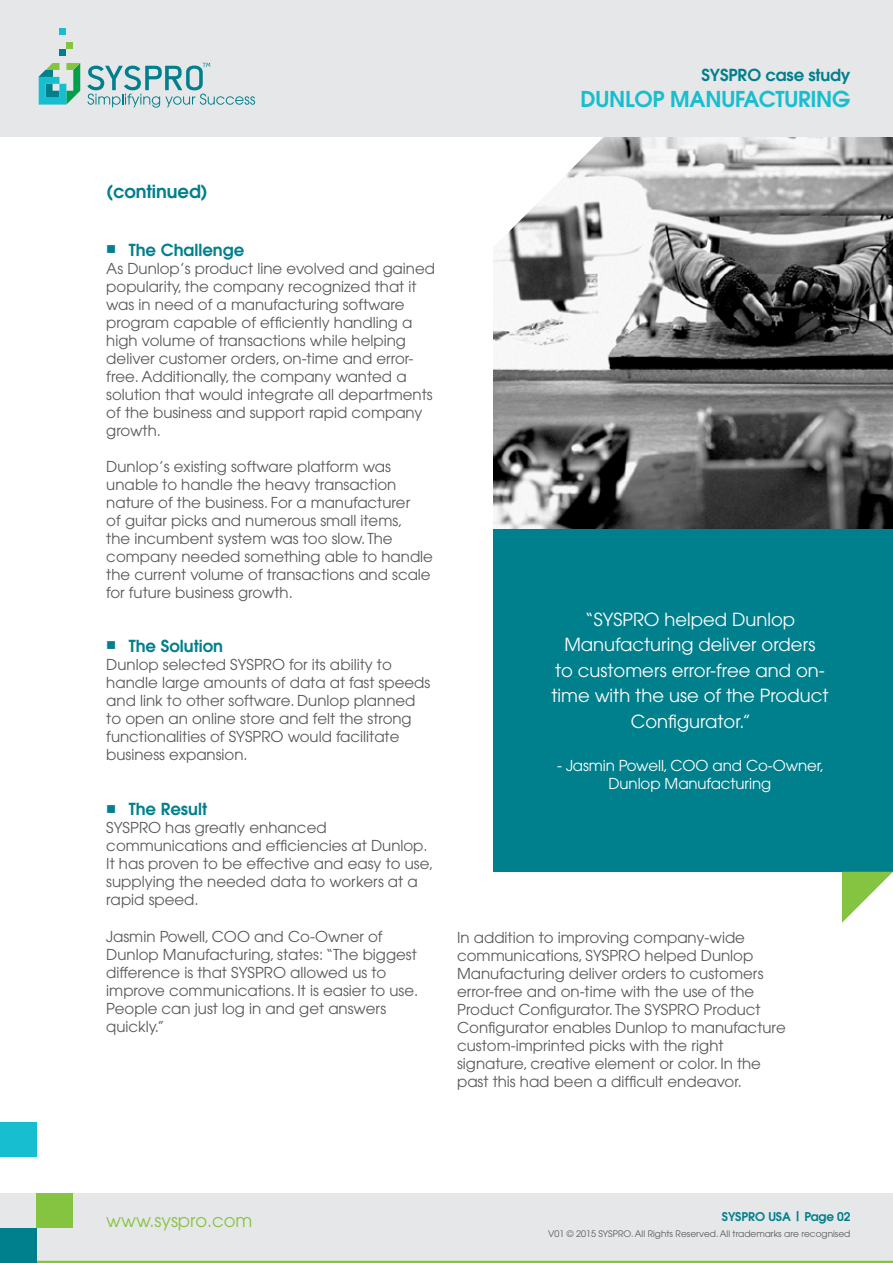
<style>
.page{position:relative;width:893px;height:1263px;background:#fff}
.page>*{position:absolute;margin:0;border:0;box-sizing:border-box;transform-origin:0 0}
.t1{font:600 21.75px "Avant Garde";letter-spacing:-.01em;color:#16becf}
.t2{font:18px/25.5px "Avant Garde";color:#fff;text-align:center}
.t3{font:18px "Avant Garde";color:#85c441}
.t4{font:600 18px "Avant Garde";letter-spacing:-.005em;color:#007f8c}
.t5{font:600 16.5px "Avant Garde";color:#007f8c}
.t6{font:15px/18px "Avant Garde";color:#58595b}
.t7{font:15px/18px "Avant Garde";letter-spacing:-.005em;color:#fff;text-align:center}
.t8{font:600 12px "Avant Garde";letter-spacing:-.01em;color:#007f8c}
.t9{font:9px "Avant Garde";color:#58595b}
</style>
<div class="page">
<img style="left:493px;top:136px;width:400px;height:393px">
<svg style="left:492px;top:136px;width:112px;height:112px"></svg>
<div style="left:0;top:0;width:893px;height:136px;background:#e6e7e8"></div>
<div style="left:0;top:1193px;width:893px;height:70px;background:#e6e7e8"></div>
<hr style="left:0;top:1261px;width:893px;height:2px;background:#85c441">
<div style="left:59px;top:49px;width:7px;height:7px;background:#007f8c"></div>
<div style="left:66px;top:42px;width:7px;height:7px;background:#85c441"></div>
<div style="left:59px;top:28px;width:7px;height:7px;background:#16becf"></div>
<svg style="left:39px;top:63px;width:41px;height:42px"></svg>
<svg style="left:87px;top:63px;width:168px;height:45px"></svg>
<div style="left:493px;top:529px;width:400px;height:343px;background:#007f8c"></div>
<svg style="left:842px;top:872px;width:51px;height:51px"></svg>
<div style="left:0;top:1228px;width:36px;height:35px;background:#007f8c"></div>
<div style="left:36px;top:1193px;width:36px;height:35px;background:#85c441"></div>
<div style="left:0;top:1123px;width:36px;height:34px;background:#16becf"></div>
<p class="t4" style="left:106px;top:179px;width:103px">(continued)</p>
<p class="t5" style="left:106px;top:239px;width:140px">■ The Challenge</p>
<p class="t6" style="left:106px;top:259px;width:330px">As Dunlop’s product line evolved and gained popularity, the company recognized that it was in need of a manufacturing software program capable of efficiently handling a high volume of transactions while helping deliver customer orders, on-time and error&shy;free. Additionally, the company wanted a solution that would integrate all departments of the business and support rapid company growth.</p>
<p class="t6" style="left:106px;top:457px;width:328px">Dunlop’s existing software platform was unable to handle the heavy transaction nature of the business. For a manufacturer<br>of guitar picks and numerous small items,<br>the incumbent system was too slow. The company needed something able to handle the current volume of transactions and scale for future business growth.</p>
<p class="t5" style="left:106px;top:635px;width:118px">■ The Solution</p>
<p class="t6" style="left:106px;top:655px;width:325px">Dunlop selected SYSPRO for its ability to handle large amounts of data at fast speeds and link to other software. Dunlop planned to open an online store and felt the strong functionalities of SYSPRO would facilitate business expansion.</p>
<p class="t5" style="left:701px;top:64px;width:150px">SYSPRO case study</p>
<h1 class="t1" style="left:580px;top:85px;width:271px">DUNLOP MANUFACTURING</h1>
<p class="t2" style="left:551px;top:606px;width:279px">“SYSPRO helped Dunlop<br>Manufacturing deliver orders<br>to customers error-free and on&shy;time with the use of the Product<br>Configurator.”</p>
<p class="t7" style="left:557px;top:756px;width:269px">- Jasmin Powell, COO and Co-Owner,<br>Dunlop Manufacturing</p>
<p class="t5" style="left:106px;top:798px;width:102px">■ The Result</p>
<p class="t6" style="left:106px;top:819px;width:329px">SYSPRO has greatly enhanced communications and efficiencies at Dunlop.<br>It has proven to be effective and easy to use, supplying the needed data to workers at a rapid speed.</p>
<p class="t6" style="left:106px;top:928px;width:313px">Jasmin Powell, COO and Co-Owner of Dunlop Manufacturing, states: “The biggest difference is that SYSPRO allowed us to improve communications. It is easier to use.<br>People can just log in and get answers quickly.”</p>
<p class="t6" style="left:457px;top:928px;width:330px">In addition to improving company-wide communications, SYSPRO helped Dunlop Manufacturing deliver orders to customers error-free and on-time with the use of the Product Configurator. The SYSPRO Product Configurator enables Dunlop to manufacture custom-imprinted picks with the right signature, creative element or color. In the past this had been a difficult endeavor.</p>
<p class="t3" style="left:106px;top:1210px;width:148px">www.syspro.com</p>
<p class="t8" style="left:722px;top:1209px;width:130px">SYSPRO USA | Page 02</p>
<p class="t9" style="left:548px;top:1229px;width:304px">V01 © 2015 SYSPRO. All Rights Reserved. All trademarks are recognised</p>
</div>
